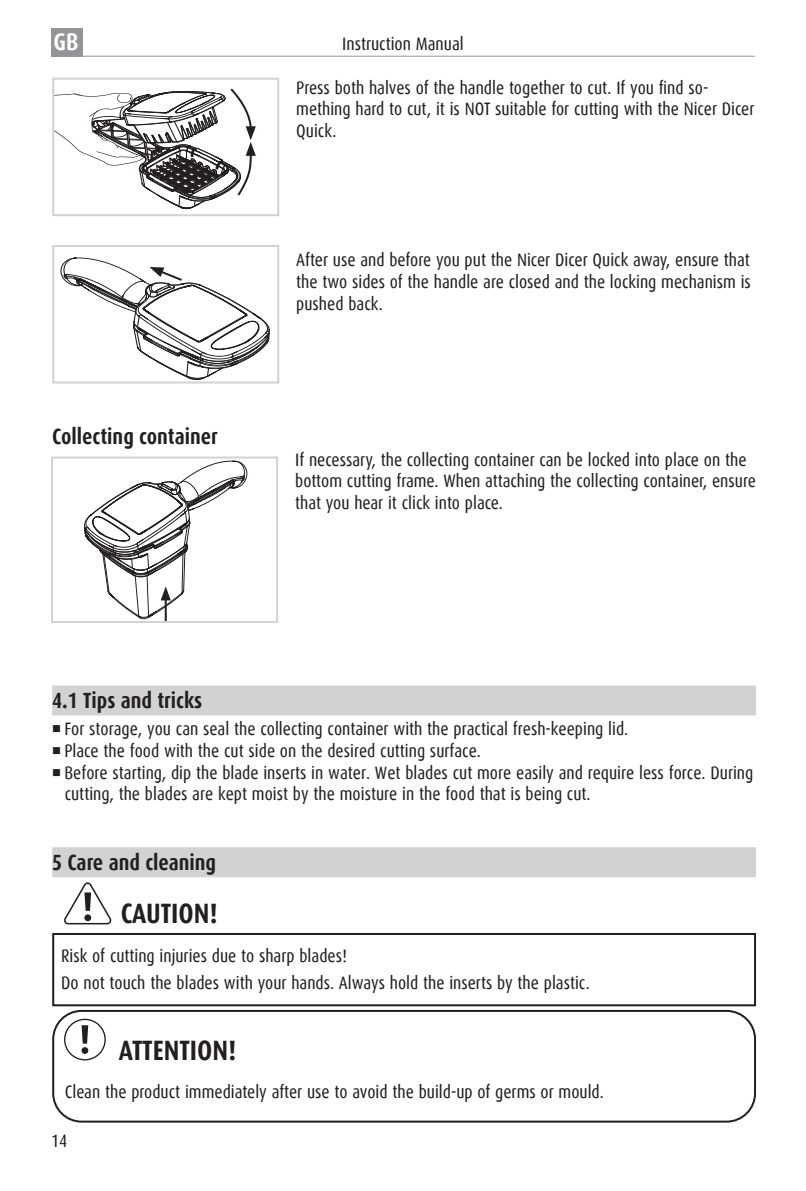
<style>
.page{position:relative;width:806px;height:1191px;background:#fff}
.page>*{position:absolute;margin:0;border:0;box-sizing:border-box;transform-origin:0 0}
.t1{font:700 28px "Dax Condensed";color:#231f20}
.t2{font:700 24px "Dax Condensed";color:#fff}
.t3{font:700 22px "Dax Condensed";color:#231f20}
.t4{font:18px/21.6px "Dax Condensed";color:#231f20}
</style>
<div class="page">
<div style="left:51px;top:456px;width:227px;height:167px;border:2px solid #d1d2d4"></div>
<hr style="left:165px;top:597px;width:2px;height:24px;background:#231f20">
<svg style="left:84px;top:461px;width:163px;height:158px"></svg>
<div style="left:52px;top:78px;width:227px;height:138px;border:2px solid #d1d2d4"></div>
<svg style="left:53px;top:79px;width:203px;height:130px"></svg>
<div style="left:52px;top:245px;width:227px;height:138px;border:2px solid #d1d2d4"></div>
<svg style="left:61px;top:258px;width:209px;height:122px"></svg>
<hr style="left:51px;top:56px;width:703px;height:1px;background:#939598">
<div style="left:51px;top:28px;width:31px;height:29px;background:#939598"></div>
<div style="left:52px;top:685px;width:703px;height:30px;background:#d1d2d4"></div>
<div style="left:52px;top:847px;width:703px;height:30px;background:#d1d2d4"></div>
<svg style="left:64px;top:882px;width:48px;height:43px"></svg>
<div style="left:52px;top:933px;width:703px;height:73px;border:2px solid #231f20"></div>
<div style="left:52px;top:1010px;width:703px;height:112px;border:2px solid #231f20;border-radius:28px"></div>
<svg style="left:64px;top:1018px;width:42px;height:42px"></svg>
<h2 class="t2" style="left:53px;top:29px;width:26px">GB</h2>
<p class="t4" style="left:342px;top:33px;width:123px">Instruction Manual</p>
<p class="t4" style="left:296px;top:77px;width:459px">Press both halves of the handle together to cut. If you find so&shy;mething hard to cut, it is NOT suitable for cutting with the Nicer Dicer<br>Quick.</p>
<p class="t3" style="left:52px;top:424px;width:167px">Collecting container</p>
<p class="t4" style="left:296px;top:250px;width:456px;text-align:justify">After use and before you put the Nicer Dicer Quick away, ensure that the two sides of the handle are closed and the locking mechanism is pushed back.</p>
<p class="t4" style="left:295px;top:449px;width:462px">If necessary, the collecting container can be locked into place on the bottom cutting frame. When attaching the collecting container, ensure that you hear it click into place.</p>
<p class="t3" style="left:52px;top:688px;width:151px">4.1 Tips and tricks</p>
<p class="t4" style="left:64px;top:718px;width:690px">For storage, you can seal the collecting container with the practical fresh-keeping lid.<br>Place the food with the cut side on the desired cutting surface.<br>Before starting, dip the blade inserts in water. Wet blades cut more easily and require less force. During cutting, the blades are kept moist by the moisture in the food that is being cut.</p>
<p class="t3" style="left:52px;top:850px;width:165px">5 Care and cleaning</p>
<h1 class="t1" style="left:121px;top:898px;width:98px">CAUTION!</h1>
<p class="t4" style="left:61px;top:942px;width:530px;line-height:27.2px">Risk of cutting injuries due to sharp blades!<br>Do not touch the blades with your hands. Always hold the inserts by the plastic.</p>
<h1 class="t1" style="left:119px;top:1034px;width:119px">ATTENTION!</h1>
<p class="t4" style="left:65px;top:1081px;width:540px">Clean the product immediately after use to avoid the build-up of germs or mould.</p>
<p class="t4" style="left:51px;top:1129px;width:18px">14</p>
</div>
